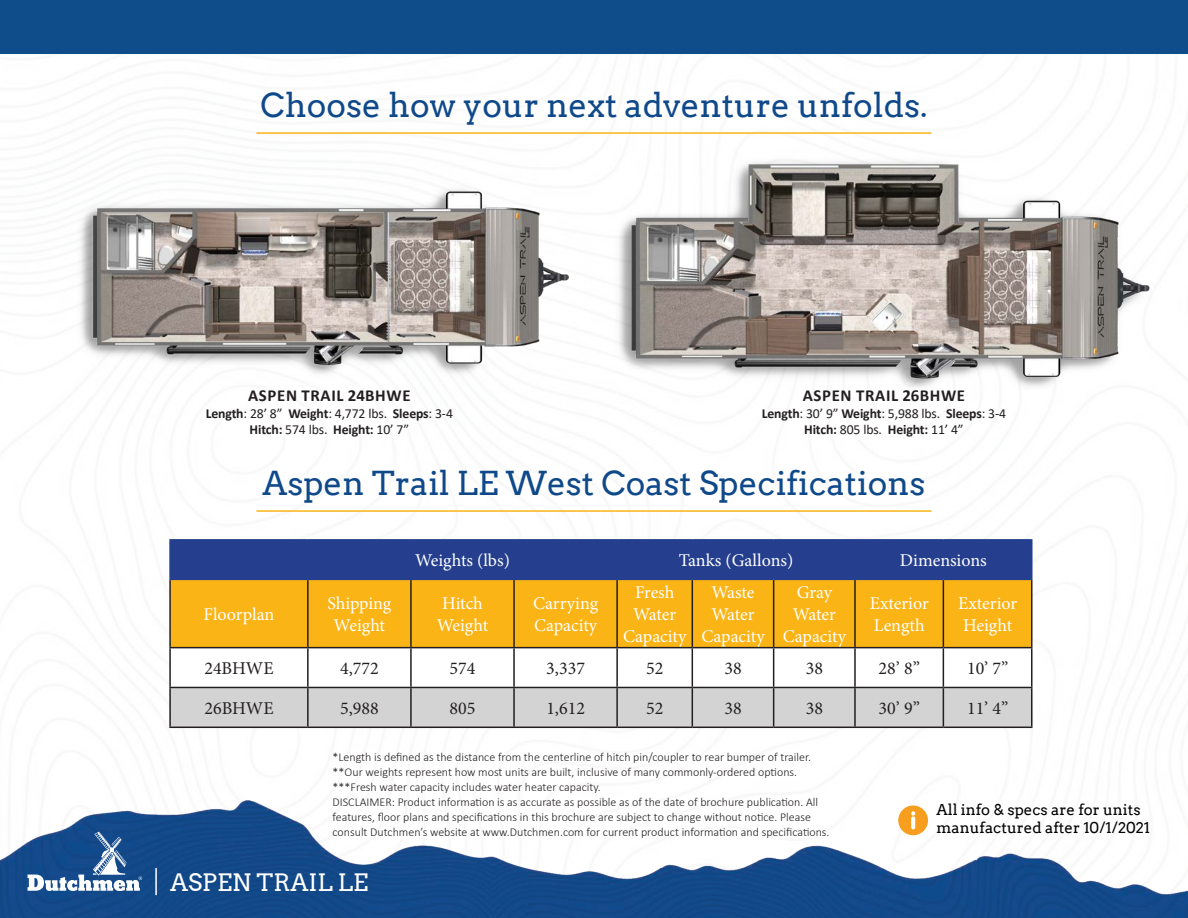
<style>
.page{position:relative;width:1188px;height:918px;background:#fff}
.page>*{position:absolute;margin:0;border:0;box-sizing:border-box;transform-origin:0 0}
.t1{font:33px "Arvo";color:#0f498a}
.t2{font:24px "Arvo";color:#fff}
.t3{font:18px/21.6px "Minion Pro";color:#fff;text-align:center}
.t4{font:18px "Minion Pro";color:#231f20}
.bullets{font:700 16.8px "Calibri";letter-spacing:.04em;color:#231f20}
.t5{font:15px "Arvo";color:#000}
.bullets-2{font:13.8px "Calibri";letter-spacing:-.01em;color:#231f20}
.bullets-3{font:700 13.8px "Calibri";letter-spacing:-.01em;color:#231f20}
.t6{font:300 12px/15px "Calibri";color:#231f20}
.s1{font-weight:700}
.s2{font-weight:400}
</style>
<div class="page">
<img style="left:0;top:800px;width:1188px;height:118px">
<div style="left:0;top:0;width:1188px;height:54px;background:#0f4d8a"></div>
<div style="left:898px;top:806px;width:30px;height:29px;background:#f89e1f;border-radius:50%"></div>
<svg style="left:911px;top:811px;width:4px;height:18px"></svg>
<svg style="left:28px;top:832px;width:114px;height:59px"></svg>
<hr style="left:155px;top:868px;width:2px;height:27px;background:#fff">
<hr style="left:256px;top:132px;width:676px;height:2px;background:#fbb416">
<img style="left:617px;top:159px;width:533px;height:229px">
<hr style="left:256px;top:510px;width:676px;height:2px;background:#fbb416">
<div style="left:171px;top:541px;width:860px;height:38px;background:#253f8e"></div>
<div style="left:171px;top:580px;width:860px;height:67px;background:#fbb416"></div>
<svg style="left:171px;top:648px;width:860px;height:79px"></svg>
<hr style="left:169px;top:580px;width:2px;height:67px;background:#231f20">
<hr style="left:307px;top:580px;width:2px;height:67px;background:#231f20">
<hr style="left:410px;top:580px;width:2px;height:67px;background:#231f20">
<hr style="left:513px;top:580px;width:2px;height:67px;background:#231f20">
<hr style="left:616px;top:580px;width:2px;height:67px;background:#231f20">
<hr style="left:692px;top:580px;width:1px;height:67px;background:#231f20">
<hr style="left:773px;top:580px;width:1px;height:67px;background:#231f20">
<hr style="left:854px;top:580px;width:2px;height:67px;background:#231f20">
<hr style="left:943px;top:580px;width:1px;height:67px;background:#231f20">
<hr style="left:1031px;top:580px;width:2px;height:67px;background:#231f20">
<hr style="left:169px;top:647px;width:139px;height:1px;background:#231f20">
<hr style="left:169px;top:648px;width:2px;height:39px;background:#231f20">
<hr style="left:308px;top:647px;width:103px;height:1px;background:#231f20">
<hr style="left:307px;top:648px;width:2px;height:39px;background:#231f20">
<hr style="left:411px;top:647px;width:103px;height:1px;background:#231f20">
<hr style="left:410px;top:648px;width:2px;height:39px;background:#231f20">
<hr style="left:514px;top:647px;width:103px;height:1px;background:#231f20">
<hr style="left:513px;top:648px;width:2px;height:39px;background:#231f20">
<hr style="left:617px;top:647px;width:75px;height:1px;background:#231f20">
<hr style="left:616px;top:648px;width:2px;height:39px;background:#231f20">
<hr style="left:692px;top:647px;width:82px;height:1px;background:#231f20">
<hr style="left:692px;top:648px;width:1px;height:39px;background:#231f20">
<hr style="left:774px;top:647px;width:81px;height:1px;background:#231f20">
<hr style="left:773px;top:648px;width:1px;height:39px;background:#231f20">
<hr style="left:855px;top:647px;width:88px;height:1px;background:#231f20">
<hr style="left:854px;top:648px;width:2px;height:39px;background:#231f20">
<hr style="left:943px;top:647px;width:90px;height:1px;background:#231f20">
<hr style="left:943px;top:648px;width:1px;height:39px;background:#231f20">
<hr style="left:1031px;top:648px;width:2px;height:39px;background:#231f20">
<hr style="left:169px;top:687px;width:139px;height:1px;background:#231f20">
<hr style="left:169px;top:688px;width:2px;height:39px;background:#231f20">
<hr style="left:308px;top:687px;width:103px;height:1px;background:#231f20">
<hr style="left:307px;top:688px;width:2px;height:39px;background:#231f20">
<hr style="left:411px;top:687px;width:103px;height:1px;background:#231f20">
<hr style="left:410px;top:688px;width:2px;height:39px;background:#231f20">
<hr style="left:514px;top:687px;width:103px;height:1px;background:#231f20">
<hr style="left:513px;top:688px;width:2px;height:39px;background:#231f20">
<hr style="left:617px;top:687px;width:75px;height:1px;background:#231f20">
<hr style="left:616px;top:688px;width:2px;height:39px;background:#231f20">
<hr style="left:692px;top:687px;width:82px;height:1px;background:#231f20">
<hr style="left:692px;top:688px;width:1px;height:39px;background:#231f20">
<hr style="left:774px;top:687px;width:81px;height:1px;background:#231f20">
<hr style="left:773px;top:688px;width:1px;height:39px;background:#231f20">
<hr style="left:855px;top:687px;width:88px;height:1px;background:#231f20">
<hr style="left:854px;top:688px;width:2px;height:39px;background:#231f20">
<hr style="left:943px;top:687px;width:90px;height:1px;background:#231f20">
<hr style="left:943px;top:688px;width:1px;height:39px;background:#231f20">
<hr style="left:1031px;top:688px;width:2px;height:39px;background:#231f20">
<hr style="left:169px;top:727px;width:139px;height:1px;background:#231f20">
<hr style="left:308px;top:727px;width:103px;height:1px;background:#231f20">
<hr style="left:411px;top:727px;width:103px;height:1px;background:#231f20">
<hr style="left:514px;top:727px;width:103px;height:1px;background:#231f20">
<hr style="left:617px;top:727px;width:75px;height:1px;background:#231f20">
<hr style="left:692px;top:727px;width:82px;height:1px;background:#231f20">
<hr style="left:774px;top:727px;width:81px;height:1px;background:#231f20">
<hr style="left:855px;top:727px;width:88px;height:1px;background:#231f20">
<hr style="left:943px;top:727px;width:90px;height:1px;background:#231f20">
<hr style="left:169px;top:539px;width:139px;height:2px;background:#253f8e">
<hr style="left:308px;top:539px;width:103px;height:2px;background:#253f8e">
<hr style="left:411px;top:539px;width:103px;height:2px;background:#253f8e">
<hr style="left:514px;top:539px;width:103px;height:2px;background:#253f8e">
<hr style="left:617px;top:539px;width:75px;height:2px;background:#253f8e">
<hr style="left:692px;top:539px;width:82px;height:2px;background:#253f8e">
<hr style="left:774px;top:539px;width:81px;height:2px;background:#253f8e">
<hr style="left:855px;top:539px;width:88px;height:2px;background:#253f8e">
<hr style="left:943px;top:539px;width:90px;height:2px;background:#253f8e">
<hr style="left:1031px;top:541px;width:2px;height:38px;background:#253f8e">
<hr style="left:169px;top:579px;width:139px;height:1px;background:#253f8e">
<hr style="left:308px;top:579px;width:103px;height:1px;background:#253f8e">
<hr style="left:411px;top:579px;width:103px;height:1px;background:#253f8e">
<hr style="left:514px;top:579px;width:103px;height:1px;background:#253f8e">
<hr style="left:617px;top:579px;width:75px;height:1px;background:#253f8e">
<hr style="left:692px;top:579px;width:82px;height:1px;background:#253f8e">
<hr style="left:774px;top:579px;width:81px;height:1px;background:#253f8e">
<hr style="left:855px;top:579px;width:88px;height:1px;background:#253f8e">
<hr style="left:943px;top:579px;width:90px;height:1px;background:#253f8e">
<hr style="left:169px;top:541px;width:2px;height:38px;background:#253f8e">
<img style="left:77px;top:188px;width:492px;height:188px">
<p class="t1" style="left:261px;top:85px;width:668px">Choose how your next adventure unfolds.</p>
<p class="bullets" style="left:803px;top:383px;width:164px">ASPEN TRAIL 26BHWE</p>
<p class="bullets-2" style="left:762px;top:403px;width:246px"><span class="s1">Length</span>: 30’ 9” <span class="s1">Weight</span>: 5,988 lbs. <span class="s1">Sleeps</span>: 3-4</p>
<p class="bullets-3" style="left:804px;top:420px;width:161px">Hitch: <span class="s2">805 lbs.</span> Height: <span class="s2">11’ 4”</span></p>
<p class="t1" style="left:263px;top:463px;width:664px">Aspen Trail LE West Coast Specifications</p>
<p class="bullets" style="left:248px;top:383px;width:164px">ASPEN TRAIL 24BHWE</p>
<p class="bullets-2" style="left:206px;top:403px;width:249px"><span class="s1">Length</span>: 28’ 8” <span class="s1">Weight</span>: 4,772 lbs. <span class="s1">Sleeps</span>: 3-4</p>
<p class="bullets-3" style="left:250px;top:420px;width:161px">Hitch: <span class="s2">574 lbs.</span> Height: <span class="s2">10’ 7”</span></p>
<p class="t3" style="left:415px;top:550px;width:96px">Weights (lbs)</p>
<p class="t3" style="left:679px;top:550px;width:116px">Tanks (Gallons)</p>
<p class="t3" style="left:900px;top:550px;width:88px">Dimensions</p>
<p class="t3" style="left:204px;top:604px;width:72px">Floorplan</p>
<p class="t3" style="left:327px;top:593px;width:66px">Shipping<br>Weight</p>
<p class="t3" style="left:437px;top:593px;width:53px">Hitch<br>Weight</p>
<p class="t3" style="left:533px;top:593px;width:67px;text-align:left">Carrying<br>Capacity</p>
<p class="t3" style="left:623px;top:582px;width:65px">Fresh<br>Water<br>Capacity</p>
<p class="t3" style="left:701px;top:582px;width:65px">Waste<br>Water<br>Capacity</p>
<p class="t3" style="left:783px;top:582px;width:65px">Gray<br>Water<br>Capacity</p>
<p class="t3" style="left:870px;top:593px;width:61px;text-align:left">Exterior<br>Length</p>
<p class="t3" style="left:958px;top:593px;width:61px;text-align:left">Exterior<br>Height</p>
<p class="t4" style="left:204px;top:656px;width:71px">24BHWE</p>
<p class="t4" style="left:340px;top:656px;width:40px">4,772</p>
<p class="t4" style="left:450px;top:656px;width:27px">574</p>
<p class="t4" style="left:546px;top:656px;width:40px">3,337</p>
<p class="t4" style="left:646px;top:656px;width:19px">52</p>
<p class="t4" style="left:724px;top:656px;width:19px">38</p>
<p class="t4" style="left:806px;top:656px;width:19px">38</p>
<p class="t4" style="left:879px;top:656px;width:43px">28’ 8”</p>
<p class="t4" style="left:967px;top:656px;width:43px">10’ 7”</p>
<p class="t4" style="left:204px;top:696px;width:71px">26BHWE</p>
<p class="t4" style="left:340px;top:696px;width:40px">5,988</p>
<p class="t4" style="left:450px;top:696px;width:27px">805</p>
<p class="t4" style="left:546px;top:696px;width:40px">1,612</p>
<p class="t4" style="left:646px;top:696px;width:19px">52</p>
<p class="t4" style="left:724px;top:696px;width:19px">38</p>
<p class="t4" style="left:806px;top:696px;width:19px">38</p>
<p class="t4" style="left:879px;top:696px;width:43px">30’ 9”</p>
<p class="t4" style="left:967px;top:696px;width:43px">11’ 4”</p>
<p class="t6" style="left:333px;top:749px;width:480px">*Length is defined as the distance from the centerline of hitch pin/coupler to rear bumper of trailer.</p>
<p class="t6" style="left:333px;top:764px;width:466px">**Our weights represent how most units are built, inclusive of many commonly-ordered options.</p>
<p class="t6" style="left:333px;top:779px;width:270px">***Fresh water capacity includes water heater capacity.</p>
<p class="t6" style="left:333px;top:794px;width:498px">DISCLAIMER: Product information is as accurate as possible as of the date of brochure publication. All features, floor plans and specifications in this brochure are subject to change without notice. Please consult Dutchmen’s website at www.Dutchmen.com for current product information and specifications.</p>
<p class="t2" style="left:170px;top:868px;width:200px">ASPEN TRAIL LE</p>
<p class="t5" style="left:937px;top:801px;width:206px">All info &amp; specs are for units</p>
<p class="t5" style="left:937px;top:819px;width:215px">manufactured after 10/1/2021</p>
</div>
